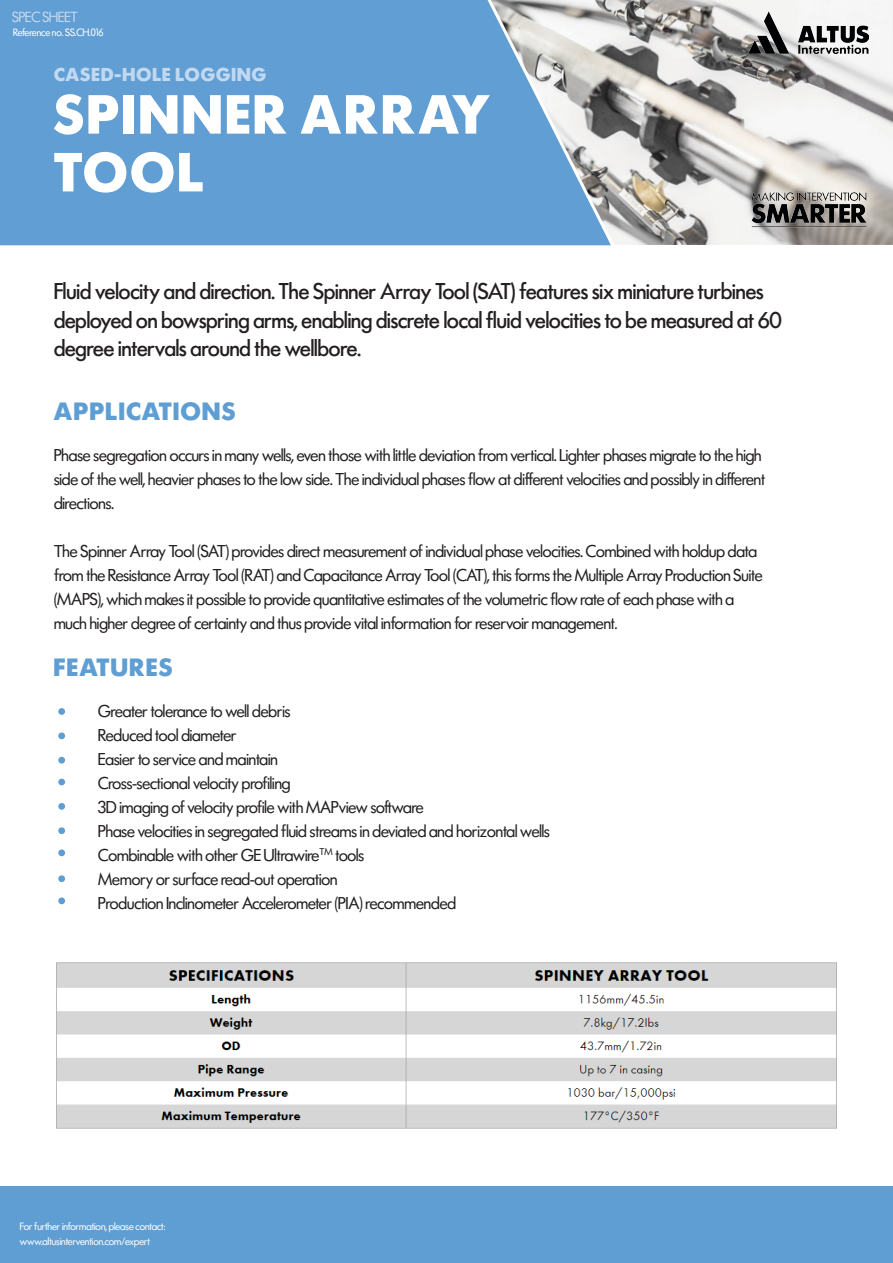
<style>
.page{position:relative;width:893px;height:1263px;background:#fff}
.page>*{position:absolute;margin:0;border:0;box-sizing:border-box;transform-origin:0 0}
.t1{font:700 57.75px/57.8px "Futura SHOP";letter-spacing:.06em;color:#fff}
.t2{font:700 26.25px "Futura SHOP";letter-spacing:.06em;color:#5f9ed3}
.t3{font:500 24px/28.8px "Futura SHOP";color:#231f20}
.t4{font:700 19.65px "Futura SHOP";letter-spacing:.06em;color:#c1d8f1}
.t5{font:18px/24px "Futura SHOP";color:#231f20}
.t6{font:15.45px "Futura SHOP";color:#c1d8f1}
.t7{font:11.1px "Futura SHOP";color:#fff}
</style>
<div class="page">
<img style="left:617px;top:0;width:276px;height:245px">
<div style="left:0;top:0;width:483px;height:245px;background:#609ed3"></div>
<img style="left:749px;top:12px;width:120px;height:41px">
<div style="left:58px;top:708px;width:7px;height:7px;background:#5f9ed3;border-radius:50%"></div>
<div style="left:58px;top:779px;width:7px;height:6px;background:#5f9ed3;border-radius:50%"></div>
<div style="left:58px;top:732px;width:7px;height:7px;background:#5f9ed3;border-radius:50%"></div>
<div style="left:58px;top:803px;width:7px;height:7px;background:#5f9ed3;border-radius:50%"></div>
<div style="left:58px;top:849px;width:7px;height:7px;background:#5f9ed3;border-radius:50%"></div>
<div style="left:58px;top:897px;width:7px;height:7px;background:#5f9ed3;border-radius:50%"></div>
<div style="left:58px;top:757px;width:7px;height:7px;background:#5f9ed3;border-radius:50%"></div>
<div style="left:58px;top:827px;width:7px;height:7px;background:#5f9ed3;border-radius:50%"></div>
<div style="left:58px;top:875px;width:7px;height:7px;background:#5f9ed3;border-radius:50%"></div>
<svg style="left:483px;top:0;width:134px;height:246px"></svg>
<img style="left:747px;top:187px;width:123px;height:42px">
<div style="left:0;top:1186px;width:893px;height:77px;background:#5f9ed3"></div>
<img style="left:56px;top:962px;width:781px;height:167px">
<p class="t6" style="left:12px;top:9px;width:67px">SPEC SHEET</p>
<p class="t7" style="left:13px;top:27px;width:92px">Reference no. SS.CH.016</p>
<p class="t4" style="left:54px;top:64px;width:214px">CASED-HOLE LOGGING</p>
<p class="t1" style="left:54px;top:86px;width:438px">SPINNER ARRAY<br>TOOL</p>
<p class="t3" style="left:54px;top:277px;width:729px">Fluid velocity and direction. The Spinner Array Tool (SAT) features six miniature turbines deployed on bowspring arms, enabling discrete local fluid velocities to be measured at 60 degree intervals around the wellbore.</p>
<p class="t2" style="left:54px;top:397px;width:183px">APPLICATIONS</p>
<p class="t5" style="left:54px;top:443px;width:713px">Phase segregation occurs in many wells, even those with little deviation from vertical. Lighter phases migrate to the high side of the well, heavier phases to the low side. The individual phases flow at different velocities and possibly in different directions.</p>
<p class="t5" style="left:54px;top:539px;width:710px">The Spinner Array Tool (SAT) provides direct measurement of individual phase velocities. Combined with holdup data from the Resistance Array Tool (RAT) and Capacitance Array Tool (CAT), this forms the Multiple Array Production Suite (MAPS), which makes it possible to provide quantitative estimates of the volumetric flow rate of each phase with a much higher degree of certainty and thus provide vital information for reservoir management.</p>
<p class="t2" style="left:54px;top:654px;width:120px">FEATURES</p>
<p class="t5" style="left:98px;top:699px;width:194px">Greater tolerance to well debris</p>
<p class="t5" style="left:98px;top:723px;width:140px">Reduced tool diameter</p>
<p class="t5" style="left:98px;top:747px;width:181px">Easier to service and maintain</p>
<p class="t5" style="left:98px;top:771px;width:194px">Cross-sectional velocity profiling</p>
<p class="t5" style="left:98px;top:795px;width:327px">3D imaging of velocity profile with MAPview software</p>
<p class="t5" style="left:98px;top:819px;width:453px">Phase velocities in segregated fluid streams in deviated and horizontal wells</p>
<p class="t5" style="left:98px;top:843px;width:267px">Combinable with other GE Ultrawire<sup>TM</sup> tools</p>
<p class="t5" style="left:98px;top:867px;width:241px">Memory or surface read-out operation</p>
<p class="t5" style="left:98px;top:891px;width:359px">Production Inclinometer Accelerometer (PIA) recommended</p>
<p class="t7" style="left:20px;top:1220px;width:147px">For further information, please contact:</p>
<p class="t7" style="left:20px;top:1235px;width:132px">www.altusintervention.com/expert</p>
</div>
